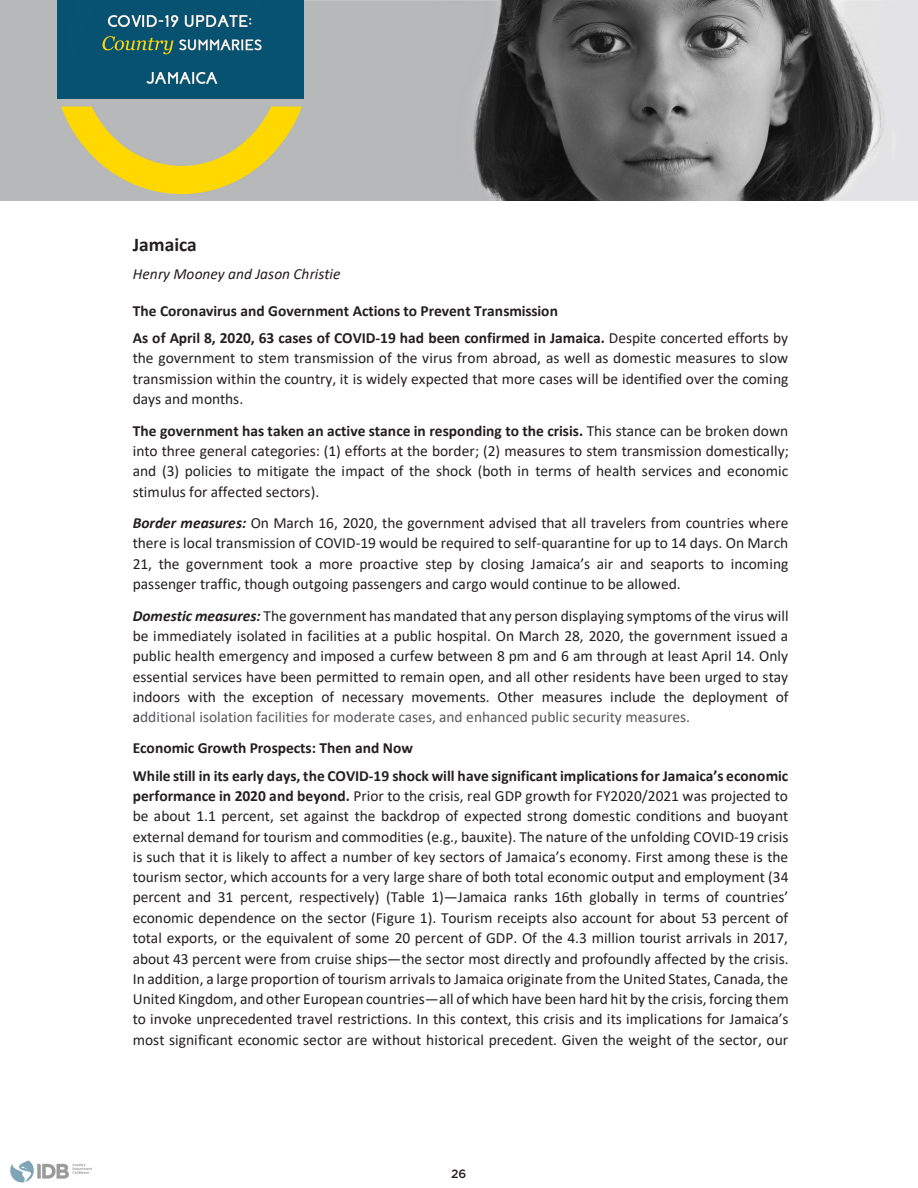
<style>
.page{position:relative;width:918px;height:1188px;background:#fff}
.page>*{position:absolute;margin:0;border:0;box-sizing:border-box;transform-origin:0 0}
.t1{font:700 19.5px "Calibri";letter-spacing:-.005em;color:#231f20}
.t2{font:15.45px/20.2px "Calibri";color:#231f20;text-align:justify}
.t3{font:700 15.45px/27.6px "Calibri";letter-spacing:-.005em;color:#231f20}
.t4{font:italic 15.45px "Calibri";color:#231f20}
.t5{font:500 12px "Gotham";color:#231f20}
.s1{font-weight:400}
.s2{font-weight:700}
.s3{font-weight:700;font-style:italic}
.s4{color:#57585a}
</style>
<div class="page">
<img style="left:10px;top:1160px;width:82px;height:23px">
<img style="left:0;top:0;width:918px;height:201px">
<img style="left:58px;top:0;width:246px;height:99px">
<p class="t1" style="left:133px;top:231px;width:66px">Jamaica</p>
<p class="t4" style="left:133px;top:263px;width:209px">Henry Mooney and Jason Christie</p>
<p class="t3" style="left:133px;top:297px;width:657px">The Coronavirus and Government Actions to Prevent Transmission<br>As of April 8, 2020, 63 cases of COVID-19 had been confirmed in Jamaica. <span class="s1">Despite concerted efforts by</span></p>
<p class="t2" style="left:133px;top:348px;width:657px">the government to stem transmission of the virus from abroad, as well as domestic measures to slow transmission within the country, it is widely expected that more cases will be identified over the coming days and months.</p>
<p class="t2" style="left:133px;top:420px;width:658px"><span class="s2">The government has taken an active stance in responding to the crisis.</span> This stance can be broken down into three general categories: (1) efforts at the border; (2) measures to stem transmission domestically; and (3) policies to mitigate the impact of the shock (both in terms of health services and economic stimulus for affected sectors).</p>
<p class="t2" style="left:133px;top:513px;width:657px"><span class="s3">Border measures:</span> On March 16, 2020, the government advised that all travelers from countries where there is local transmission of COVID-19 would be required to self-quarantine for up to 14 days. On March 21, the government took a more proactive step by closing Jamaica’s air and seaports to incoming passenger traffic, though outgoing passengers and cargo would continue to be allowed.</p>
<p class="t2" style="left:133px;top:605px;width:657px"><span class="s3">Domestic measures:</span> The government has mandated that any person displaying symptoms of the virus will be immediately isolated in facilities at a public hospital. On March 28, 2020, the government issued a public health emergency and imposed a curfew between 8 pm and 6 am through at least April 14. Only essential services have been permitted to remain open, and all other residents have been urged to stay indoors with the exception of necessary movements. Other measures include the deployment of a<span class="s4">dditional isolation facilities for moderate cases, and enhanced public security measures.</span></p>
<p class="t3" style="left:133px;top:734px;width:657px">Economic Growth Prospects: Then and Now<br>While still in its early days, the COVID-19 shock will have significant implications for Jamaica’s economic</p>
<p class="t2" style="left:133px;top:786px;width:657px"><span class="s2">performance in 2020 and beyond.</span> Prior to the crisis, real GDP growth for FY2020/2021 was projected to be about 1.1 percent, set against the backdrop of expected strong domestic conditions and buoyant external demand for tourism and commodities (e.g., bauxite). The nature of the unfolding COVID-19 crisis is such that it is likely to affect a number of key sectors of Jamaica’s economy. First among these is the tourism sector, which accounts for a very large share of both total economic output and employment (34 percent and 31 percent, respectively) (Table 1)—Jamaica ranks 16th globally in terms of countries’ economic dependence on the sector (Figure 1). Tourism receipts also account for about 53 percent of total exports, or the equivalent of some 20 percent of GDP. Of the 4.3 million tourist arrivals in 2017, about 43 percent were from cruise ships—the sector most directly and profoundly affected by the crisis.<br>In addition, a large proportion of tourism arrivals to Jamaica originate from the United States, Canada, the United Kingdom, and other European countries—all of which have been hard hit by the crisis, forcing them to invoke unprecedented travel restrictions. In this context, this crisis and its implications for Jamaica’s most significant economic sector are without historical precedent. Given the weight of the sector, our</p>
<p class="t5" style="left:451px;top:1166px;width:17px">26</p>
</div>
